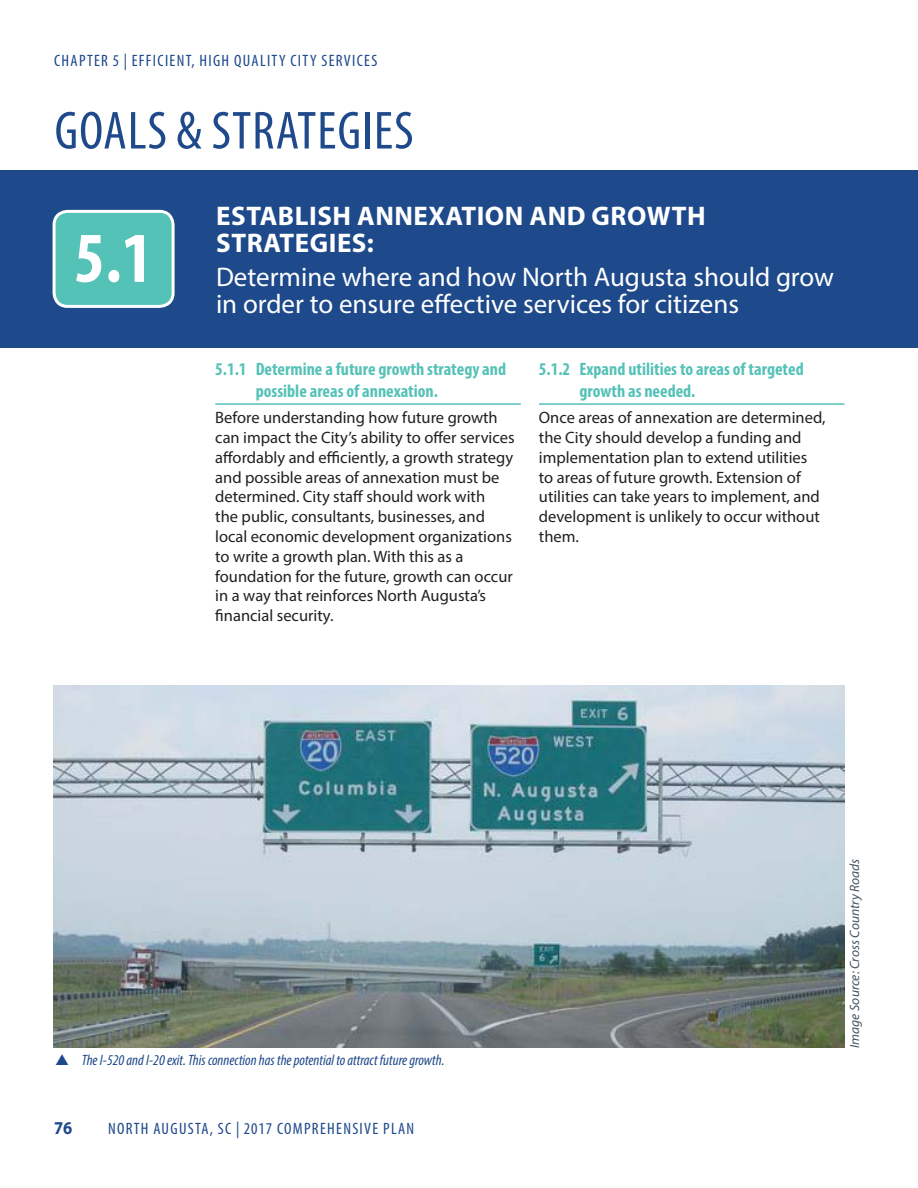
<style>
.page{position:relative;width:918px;height:1188px;background:#fff}
.page>*{position:absolute;margin:0;border:0;box-sizing:border-box;transform-origin:0 0}
.t1{font:700 condensed 72px "Myriad Pro";color:#fff}
.t2{font:condensed 54px "Myriad Pro";letter-spacing:.02em;color:#1e498a}
.t3{font:27px/27px "Myriad Pro";color:#fff}
.t4{font:700 27px/27px "Myriad Pro";letter-spacing:.02em;color:#fff}
.t5{font:700 18.15px "Myriad Pro";color:#1e498a;scale:.91 1}
.t6{font:700 condensed 18px/21.6px "Myriad Pro";color:#55c2b7}
.t7{font:16.5px/19.8px "Myriad Pro";color:#231f20}
.t8{font:condensed 16.5px "Myriad Pro";letter-spacing:.08em;color:#1e498a}
.t9{font:italic condensed 15px "Myriad Pro";color:#1e498a}
.t10{font:italic 13.5px "Myriad Pro";color:#455560}
</style>
<div class="page">
<div style="left:0;top:170px;width:918px;height:177px;background:#1e498a"></div>
<img style="left:53px;top:686px;width:792px;height:362px">
<hr style="left:215px;top:403px;width:306px;height:2px;background:#55c2b7">
<hr style="left:539px;top:403px;width:306px;height:2px;background:#55c2b7">
<div style="left:54px;top:211px;width:119px;height:95px;background:#55c2b7;border-radius:14px"></div>
<div style="left:53px;top:210px;width:122px;height:98px;border:3px solid #fff;border-radius:14px"></div>
<p class="t8" style="left:54px;top:51px;width:325px">CHAPTER 5 | EFFICIENT, HIGH QUALITY CITY SERVICES</p>
<h2 class="t2" style="left:55px;top:98px;width:361px">GOALS &amp; STRATEGIES</h2>
<h1 class="t1" style="left:74px;top:230px;width:80px">5.1</h1>
<h3 class="t4" style="left:216px;top:204px;width:491px">ESTABLISH ANNEXATION AND GROWTH<br>STRATEGIES:</h3>
<h3 class="t3" style="left:216px;top:265px;width:620px">Determine where and how North Augusta should grow in order to ensure effective services for citizens</h3>
<p class="t6" style="left:256px;top:359px;width:252px;text-indent:-40px">5.1.1 Determine a future growth strategy and possible areas of annexation.</p>
<p class="t7" style="left:215px;top:409px;width:301px">Before understanding how future growth can impact the City’s ability to offer services affordably and efficiently, a growth strategy and possible areas of annexation must be determined. City staff should work with<br>the public, consultants, businesses, and local economic development organizations to write a growth plan. With this as a foundation for the future, growth can occur in a way that reinforces North Augusta’s financial security.</p>
<p class="t6" style="left:579px;top:359px;width:226px;text-indent:-40px">5.1.2 Expand utilities to areas of targeted growth as needed.</p>
<p class="t7" style="left:539px;top:409px;width:288px">Once areas of annexation are determined, the City should develop a funding and implementation plan to extend utilities to areas of future growth. Extension of utilities can take years to implement, and development is unlikely to occur without them.</p>
<p class="t9" style="left:82px;top:1054px;width:364px">The I-520 and I-20 exit. This connection has the potential to attract future growth.</p>
<p class="t5" style="left:54px;top:1121px;width:22px">76</p>
<p class="t8" style="left:108px;top:1119px;width:308px">NORTH AUGUSTA, SC | 2017 COMPREHENSIVE PLAN</p>
<p class="t10" style="left:849px;top:1048px;width:191px;rotate:-90deg">Image Source: Cross Country Roads</p>
</div>
